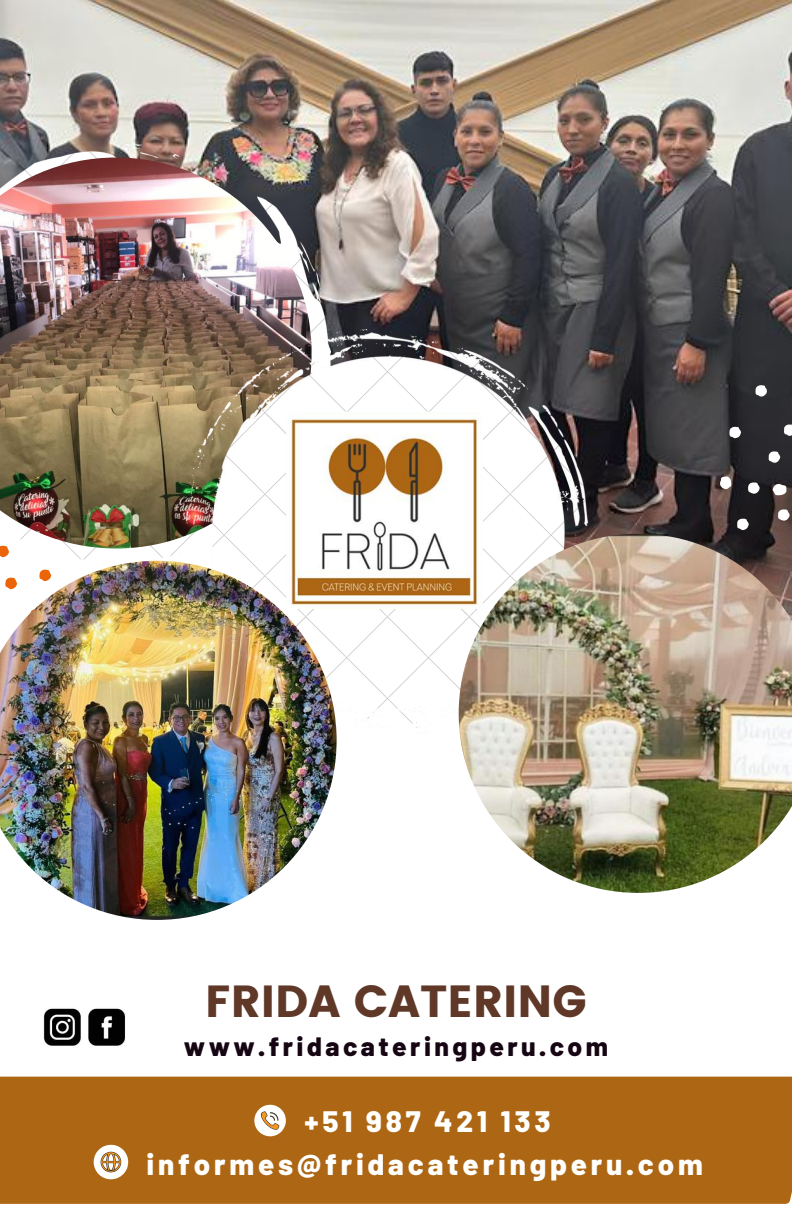
<style>
.page{position:relative;width:792px;height:1224px;background:#fff}
.page>*{position:absolute;margin:0;border:0;box-sizing:border-box;transform-origin:0 0}
.t1{font:44.9px "Poppins";color:#5f3827}
.t2{font:800 29.5px "Barlow";letter-spacing:.13em;color:#fffffe}
.t3{font:800 26.5px "Barlow";letter-spacing:.13em;color:#160512}
</style>
<div class="page">
<img style="left:0;top:0;width:792px;height:534px">
<img style="left:0;top:145px;width:331px;height:416px">
<img style="left:0;top:158px;width:312px;height:390px">
<img style="left:186px;top:330px;width:403px;height:398px">
<svg style="left:720px;top:476px;width:12px;height:13px"></svg>
<svg style="left:773px;top:484px;width:14px;height:11px"></svg>
<svg style="left:729px;top:427px;width:12px;height:12px"></svg>
<svg style="left:784px;top:424px;width:8px;height:12px"></svg>
<svg style="left:778px;top:509px;width:12px;height:12px"></svg>
<svg style="left:737px;top:518px;width:12px;height:12px"></svg>
<svg style="left:748px;top:482px;width:12px;height:12px"></svg>
<svg style="left:769px;top:451px;width:11px;height:12px"></svg>
<svg style="left:756px;top:385px;width:11px;height:12px"></svg>
<img style="left:279px;top:413px;width:210px;height:195px">
<div style="left:0;top:1077px;width:792px;height:127px;background:#ad6614"></div>
<svg style="left:254px;top:1105px;width:32px;height:31px"></svg>
<svg style="left:94px;top:1145px;width:34px;height:34px"></svg>
<img style="left:0;top:561px;width:337px;height:359px">
<img style="left:459px;top:534px;width:333px;height:359px">
<img style="left:43px;top:1008px;width:82px;height:38px">
<h1 class="t1" style="left:205px;top:975px;width:383px">FRIDA CATERING</h1>
<p class="t3" style="left:184px;top:1029px;width:426px">www.fridacateringperu.com</p>
<p class="t2" style="left:305px;top:1102px;width:248px">+51 987 421 133</p>
<p class="t2" style="left:147px;top:1146px;width:558px">informes@fridacateringperu.com</p>
</div>
